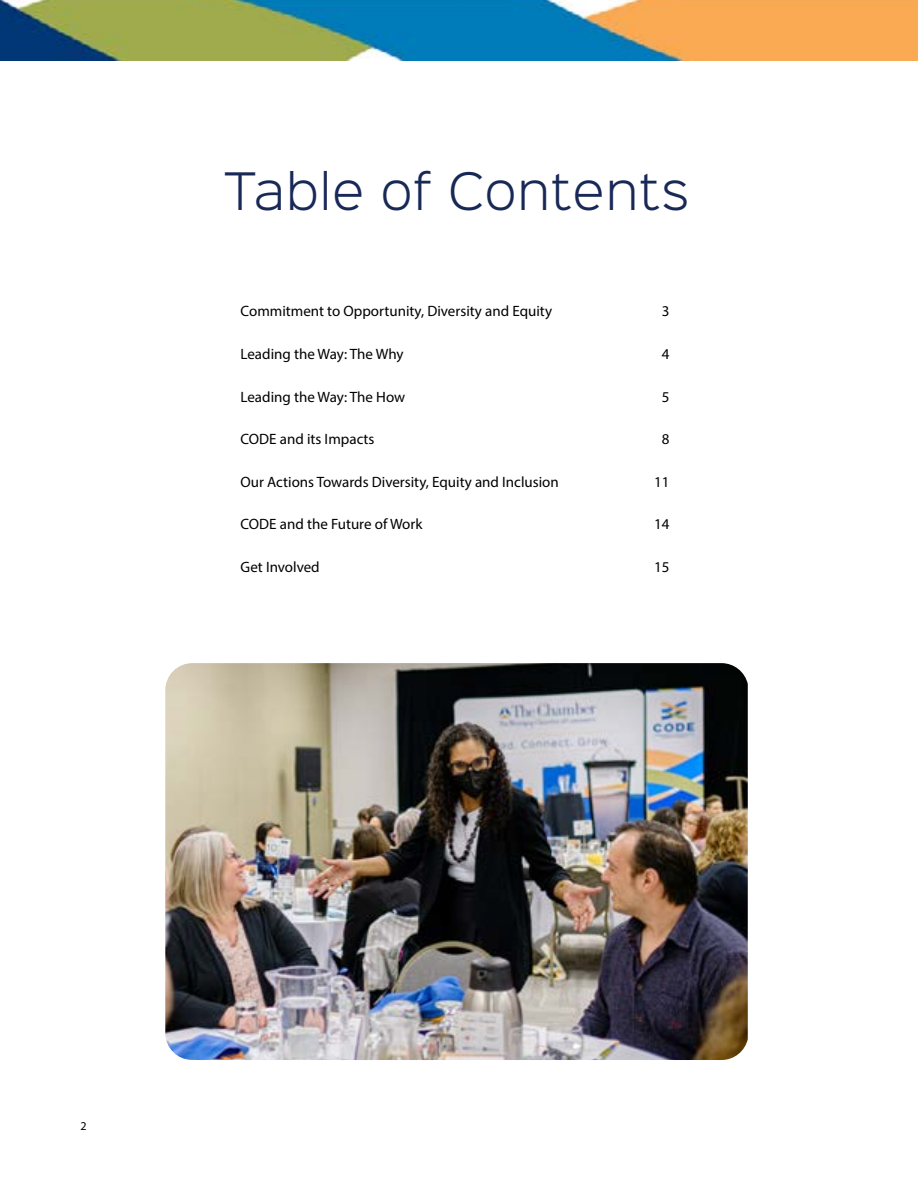
<style>
.page{position:relative;width:918px;height:1188px;background:#fff}
.page>*{position:absolute;margin:0;border:0;box-sizing:border-box;transform-origin:0 0}
.t1{font:300 46.5px "Sinkin Sans 300";letter-spacing:.025em;color:#182857}
.t2{font:15px "Myriad Pro";color:#000}
.t3{font:12px "Myriad Pro";color:#000}
</style>
<div class="page">
<img style="left:0;top:0;width:918px;height:61px">
<img style="left:165px;top:663px;width:583px;height:397px">
<h1 class="t1" style="left:224px;top:154px;width:467px">Table of Contents</h1>
<p class="t2" style="left:241px;top:302px;width:313px">Commitment to Opportunity, Diversity and Equity</p>
<p class="t2" style="left:662px;top:302px;width:9px">3</p>
<p class="t2" style="left:241px;top:345px;width:164px">Leading the Way: The Why</p>
<p class="t2" style="left:662px;top:345px;width:9px">4</p>
<p class="t2" style="left:241px;top:387px;width:166px">Leading the Way: The How</p>
<p class="t2" style="left:662px;top:387px;width:9px">5</p>
<p class="t2" style="left:241px;top:430px;width:135px">CODE and its Impacts</p>
<p class="t2" style="left:662px;top:430px;width:9px">8</p>
<p class="t2" style="left:241px;top:472px;width:320px">Our Actions Towards Diversity, Equity and Inclusion</p>
<p class="t2" style="left:654px;top:472px;width:17px">11</p>
<p class="t2" style="left:241px;top:515px;width:183px">CODE and the Future of Work</p>
<p class="t2" style="left:654px;top:515px;width:17px">14</p>
<p class="t2" style="left:241px;top:558px;width:81px">Get Involved</p>
<p class="t2" style="left:654px;top:558px;width:17px">15</p>
<p class="t3" style="left:80px;top:1119px;width:8px">2</p>
</div>
